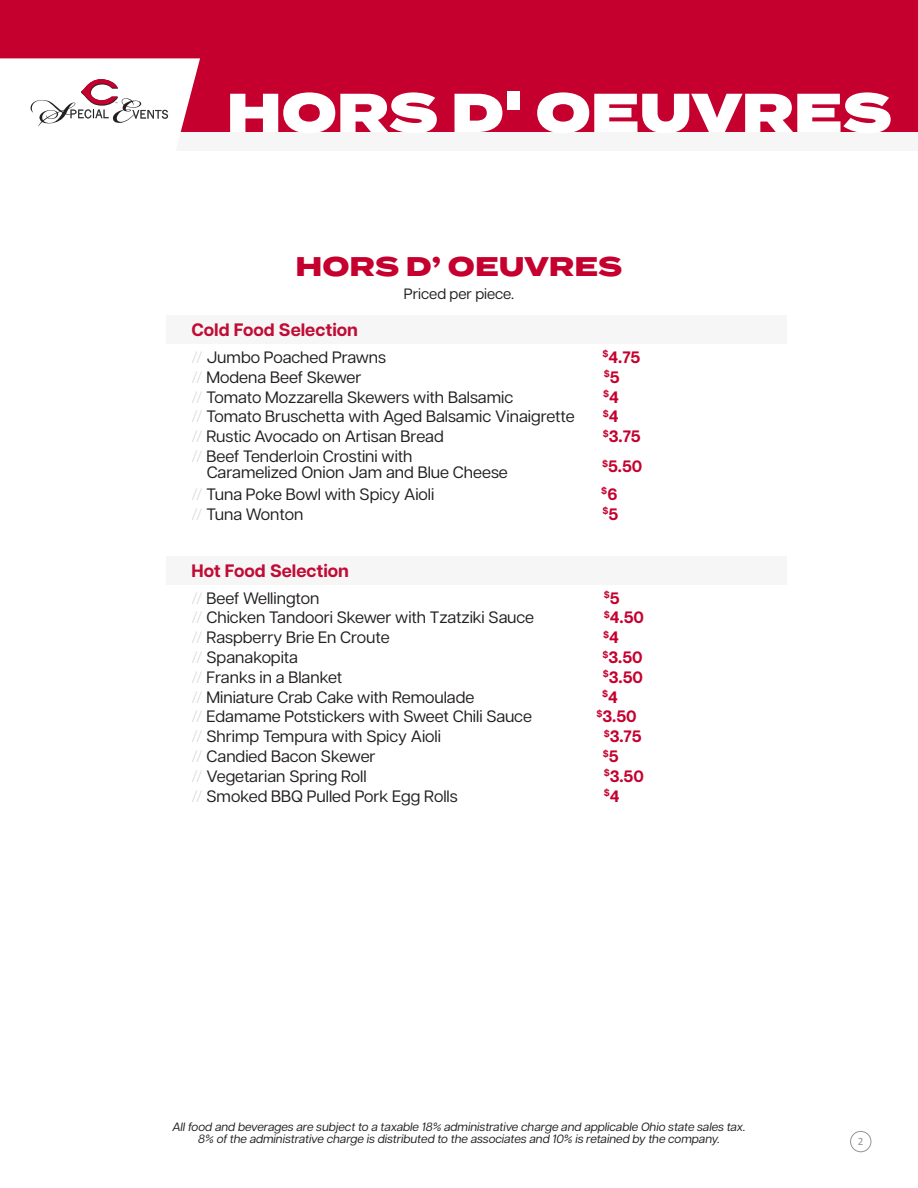
<style>
.page{position:relative;width:918px;height:1188px;background:#fff}
.page>*{position:absolute;margin:0;border:0;box-sizing:border-box;transform-origin:0 0}
.t1{font:900 54.75px "Termina";color:#fff}
.t2{font:800 27px "Termina";color:#c5002e}
.t3{font:700 18px "Articulat CF";color:#c5002e}
.t4{font:16.5px/16.8px "Articulat CF";color:#231f20}
.t5{font:700 16.5px "Articulat CF";color:#c5002e}
.t6{font:15px "Articulat CF";color:#231f20}
.t7{font:italic 12px/12.6px "Articulat CF";color:#231f20;text-align:center}
.t8{font:11.25px "Calibri";color:#939598}
.t9{font:700 9.6px "Articulat CF";color:#c5002e}
.s1{font-weight:300;color:#d9dadc}
.s2{font-size:16.5px}
</style>
<div class="page">
<div style="left:850px;top:1131px;width:21px;height:21px;border:1px solid #939598;border-radius:50%"></div>
<div style="left:0;top:9px;width:918px;height:142px;background:#f6f6f6"></div>
<div style="left:0;top:0;width:918px;height:132px;background:#c5002e"></div>
<svg style="left:0;top:58px;width:200px;height:74px;background:#f1e1e5"></svg>
<div style="left:167px;top:315px;width:620px;height:29px;background:#f6f6f6"></div>
<div style="left:167px;top:556px;width:620px;height:28px;background:#f6f6f6"></div>
<p class="t1" style="left:227px;top:72px;width:667px">HORS D' OEUVRES</p>
<p class="t2" style="left:296px;top:246px;width:328px">HORS D’ OEUVRES</p>
<p class="t6" style="left:404px;top:285px;width:112px">Priced per piece.</p>
<p class="t3" style="left:192px;top:320px;width:168px">Cold Food Selection</p>
<p class="t4" style="left:192px;top:349px;width:196px"><span class="s1">//</span> Jumbo Poached Prawns</p>
<p class="t5" style="left:602px;top:348px;width:39px"><sup>$</sup>4.75</p>
<p class="t4" style="left:192px;top:369px;width:171px"><span class="s1">//</span> Modena Beef Skewer</p>
<p class="t9" style="left:604px;top:368px;width:17px">$<span class="s2">5</span></p>
<p class="t4" style="left:192px;top:389px;width:323px"><span class="s1">//</span> Tomato Mozzarella Skewers with Balsamic</p>
<p class="t9" style="left:603px;top:388px;width:17px">$<span class="s2">4</span></p>
<p class="t4" style="left:192px;top:408px;width:385px"><span class="s1">//</span> Tomato Bruschetta with Aged Balsamic Vinaigrette</p>
<p class="t9" style="left:603px;top:408px;width:17px">$<span class="s2">4</span></p>
<p class="t4" style="left:192px;top:428px;width:254px"><span class="s1">//</span> Rustic Avocado on Artisan Bread</p>
<p class="t5" style="left:603px;top:427px;width:39px"><sup>$</sup>3.75</p>
<p class="t4" style="left:207px;top:448px;width:303px;text-indent:-15px"><span class="s1">//</span> Beef Tenderloin Crostini with<br>Caramelized Onion Jam and Blue Cheese</p>
<p class="t5" style="left:602px;top:457px;width:42px"><sup>$</sup>5.50</p>
<p class="t4" style="left:192px;top:486px;width:244px"><span class="s1">//</span> Tuna Poke Bowl with Spicy Aioli</p>
<p class="t9" style="left:601px;top:485px;width:18px">$<span class="s2">6</span></p>
<p class="t4" style="left:192px;top:506px;width:113px"><span class="s1">//</span> Tuna Wonton</p>
<p class="t9" style="left:603px;top:505px;width:17px">$<span class="s2">5</span></p>
<p class="t3" style="left:192px;top:560px;width:159px">Hot Food Selection</p>
<p class="t4" style="left:192px;top:590px;width:129px"><span class="s1">//</span> Beef Wellington</p>
<p class="t9" style="left:604px;top:589px;width:17px">$<span class="s2">5</span></p>
<p class="t4" style="left:192px;top:610px;width:344px"><span class="s1">//</span> Chicken Tandoori Skewer with Tzatziki Sauce</p>
<p class="t5" style="left:604px;top:608px;width:42px"><sup>$</sup>4.50</p>
<p class="t4" style="left:192px;top:629px;width:200px"><span class="s1">//</span> Raspberry Brie En Croute</p>
<p class="t9" style="left:603px;top:629px;width:17px">$<span class="s2">4</span></p>
<p class="t4" style="left:192px;top:649px;width:108px"><span class="s1">//</span> Spanakopita</p>
<p class="t5" style="left:602px;top:648px;width:42px"><sup>$</sup>3.50</p>
<p class="t4" style="left:192px;top:669px;width:152px"><span class="s1">//</span> Franks in a Blanket</p>
<p class="t5" style="left:603px;top:667px;width:42px"><sup>$</sup>3.50</p>
<p class="t4" style="left:192px;top:689px;width:284px"><span class="s1">//</span> Miniature Crab Cake with Remoulade</p>
<p class="t9" style="left:602px;top:688px;width:17px">$<span class="s2">4</span></p>
<p class="t4" style="left:192px;top:709px;width:342px"><span class="s1">//</span> Edamame Potstickers with Sweet Chili Sauce</p>
<p class="t5" style="left:596px;top:707px;width:42px"><sup>$</sup>3.50</p>
<p class="t4" style="left:192px;top:728px;width:251px"><span class="s1">//</span> Shrimp Tempura with Spicy Aioli</p>
<p class="t5" style="left:604px;top:727px;width:39px"><sup>$</sup>3.75</p>
<p class="t4" style="left:192px;top:748px;width:186px"><span class="s1">//</span> Candied Bacon Skewer</p>
<p class="t9" style="left:603px;top:748px;width:17px">$<span class="s2">5</span></p>
<p class="t4" style="left:192px;top:768px;width:177px"><span class="s1">//</span> Vegetarian Spring Roll</p>
<p class="t5" style="left:604px;top:766px;width:42px"><sup>$</sup>3.50</p>
<p class="t4" style="left:192px;top:788px;width:268px"><span class="s1">//</span> Smoked BBQ Pulled Pork Egg Rolls</p>
<p class="t9" style="left:604px;top:787px;width:17px">$<span class="s2">4</span></p>
<p class="t7" style="left:172px;top:1120px;width:575px">All food and beverages are subject to a taxable 18% administrative charge and applicable Ohio state sales tax.<br>8% of the administrative charge is distributed to the associates and 10% is retained by the company.</p>
<p class="t8" style="left:858px;top:1134px;width:7px">2</p>
</div>
